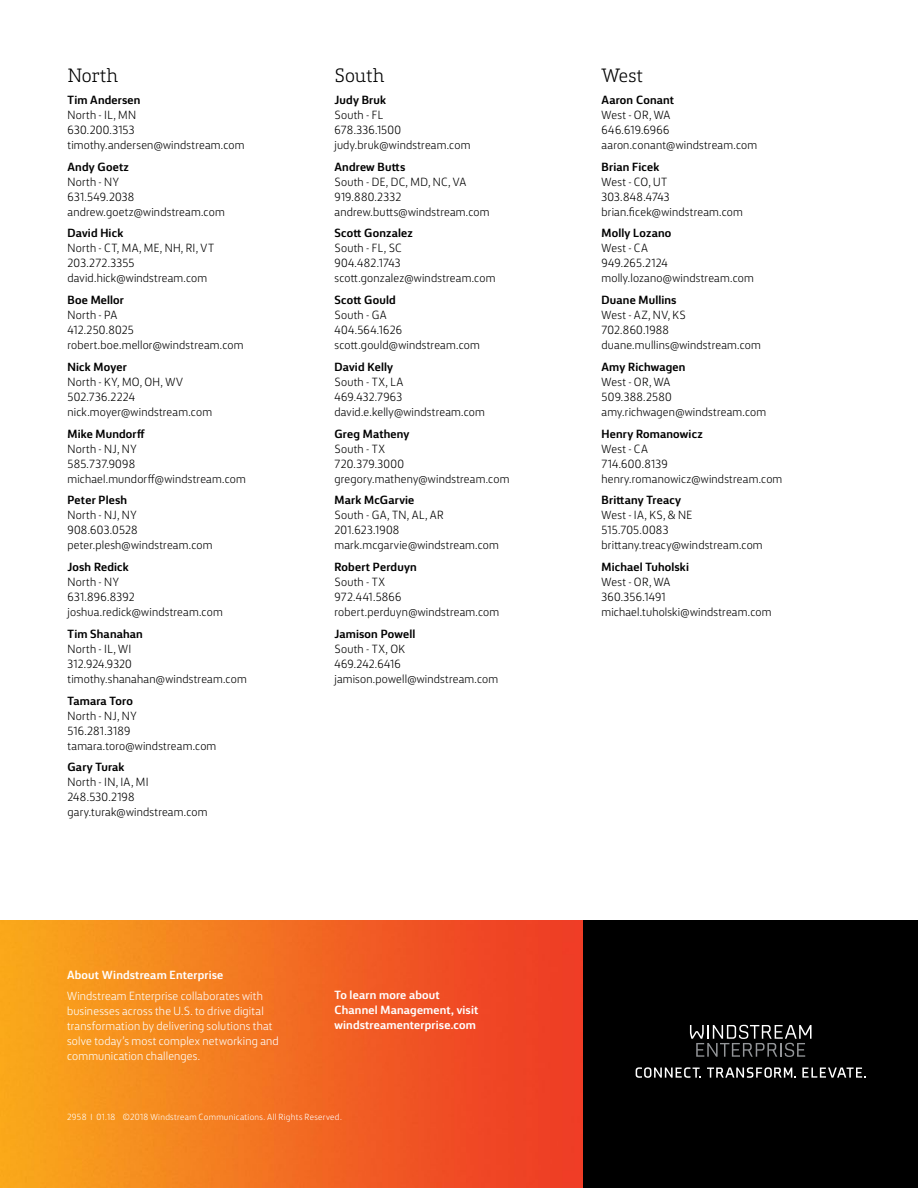
<style>
.page{position:relative;width:918px;height:1188px;background:#fff}
.page>*{position:absolute;margin:0;border:0;box-sizing:border-box;transform-origin:0 0}
.t1{font:300 19.5px "FS Silas Slab";letter-spacing:-.005em;color:#000}
.t2{font:300 12px/15px "FS Silas Sans";letter-spacing:.015em;color:#000}
.t3{font:700 12px "FS Silas Sans";letter-spacing:.015em;color:#000}
.t4{font:300 12px/15px "FS Silas Sans";letter-spacing:.015em;color:#fff}
.t5{font:700 12px/15px "FS Silas Sans";letter-spacing:.015em;color:#fff}
.t6{font:300 9px "FS Silas Sans";letter-spacing:.035em;color:#fff}
</style>
<div class="page">
<img style="left:0;top:920px;width:584px;height:268px">
<div style="left:584px;top:920px;width:334px;height:268px;background:#000"></div>
<svg style="left:690px;top:1025px;width:122px;height:32px"></svg>
<svg style="left:636px;top:1067px;width:65px;height:11px"></svg>
<svg style="left:707px;top:1067px;width:89px;height:11px"></svg>
<svg style="left:802px;top:1068px;width:64px;height:10px"></svg>
<h1 class="t1" style="left:68px;top:60px;width:52px">North</h1>
<p class="t3" style="left:68px;top:90px;width:75px">Tim Andersen</p>
<p class="t2" style="left:68px;top:106px;width:179px">North - IL, MN<br>630.200.3153 timothy.andersen@windstream.com</p>
<p class="t3" style="left:68px;top:156px;width:63px">Andy Goetz</p>
<p class="t2" style="left:68px;top:173px;width:159px">North - NY<br>631.549.2038 andrew.goetz@windstream.com</p>
<p class="t3" style="left:68px;top:223px;width:57px">David Hick</p>
<p class="t2" style="left:68px;top:240px;width:148px">North - CT, MA, ME, NH, RI, VT<br>203.272.3355 david.hick@windstream.com</p>
<p class="t3" style="left:68px;top:290px;width:58px">Boe Mellor</p>
<p class="t2" style="left:68px;top:307px;width:178px">North - PA<br>412.250.8025 robert.boe.mellor@windstream.com</p>
<p class="t3" style="left:68px;top:357px;width:61px">Nick Moyer</p>
<p class="t2" style="left:68px;top:373px;width:146px">North - KY, MO, OH, WV<br>502.736.2224 nick.moyer@windstream.com</p>
<p class="t3" style="left:68px;top:423px;width:79px">Mike Mundorff</p>
<p class="t2" style="left:68px;top:440px;width:180px">North - NJ, NY<br>585.737.9098 michael.mundorff@windstream.com</p>
<p class="t3" style="left:68px;top:490px;width:61px">Peter Plesh</p>
<p class="t2" style="left:68px;top:507px;width:146px">North - NJ, NY<br>908.603.0528 peter.plesh@windstream.com</p>
<p class="t3" style="left:68px;top:557px;width:63px">Josh Redick</p>
<p class="t2" style="left:68px;top:574px;width:157px">North - NY<br>631.896.8392 joshua.redick@windstream.com</p>
<p class="t3" style="left:68px;top:624px;width:77px">Tim Shanahan</p>
<p class="t2" style="left:68px;top:640px;width:181px">North - IL, WI<br>312.924.9320 timothy.shanahan@windstream.com</p>
<p class="t3" style="left:68px;top:690px;width:67px">Tamara Toro</p>
<p class="t2" style="left:68px;top:707px;width:150px">North - NJ, NY<br>516.281.3189 tamara.toro@windstream.com</p>
<p class="t3" style="left:68px;top:757px;width:59px">Gary Turak</p>
<p class="t2" style="left:68px;top:774px;width:141px">North - IN, IA, MI<br>248.530.2198 gary.turak@windstream.com</p>
<h1 class="t1" style="left:334px;top:60px;width:51px">South</h1>
<p class="t3" style="left:334px;top:90px;width:53px">Judy Bruk</p>
<p class="t2" style="left:334px;top:106px;width:137px">South - FL<br>678.336.1500 judy.bruk@windstream.com</p>
<p class="t3" style="left:334px;top:156px;width:72px">Andrew Butts</p>
<p class="t2" style="left:334px;top:173px;width:156px">South - DE, DC, MD, NC, VA<br>919.880.2332 andrew.butts@windstream.com</p>
<p class="t3" style="left:334px;top:223px;width:80px">Scott Gonzalez</p>
<p class="t2" style="left:334px;top:240px;width:162px">South - FL, SC<br>904.482.1743 scott.gonzalez@windstream.com</p>
<p class="t3" style="left:334px;top:290px;width:63px">Scott Gould</p>
<p class="t2" style="left:334px;top:307px;width:147px">South - GA<br>404.564.1626 scott.gould@windstream.com</p>
<p class="t3" style="left:334px;top:357px;width:60px">David Kelly</p>
<p class="t2" style="left:334px;top:373px;width:152px">South - TX, LA<br>469.432.7963 david.e.kelly@windstream.com</p>
<p class="t3" style="left:334px;top:423px;width:76px">Greg Matheny</p>
<p class="t2" style="left:334px;top:440px;width:176px">South - TX<br>720.379.3000 gregory.matheny@windstream.com</p>
<p class="t3" style="left:334px;top:490px;width:81px">Mark McGarvie</p>
<p class="t2" style="left:334px;top:507px;width:166px">South - GA, TN, AL, AR<br>201.623.1908 mark.mcgarvie@windstream.com</p>
<p class="t3" style="left:334px;top:557px;width:84px">Robert Perduyn</p>
<p class="t2" style="left:334px;top:574px;width:166px">South - TX<br>972.441.5866 robert.perduyn@windstream.com</p>
<p class="t3" style="left:334px;top:624px;width:82px">Jamison Powell</p>
<p class="t2" style="left:334px;top:640px;width:165px">South - TX, OK<br>469.242.6416 jamison.powell@windstream.com</p>
<p class="t5" style="left:67px;top:966px;width:158px">About Windstream Enterprise</p>
<p class="t4" style="left:67px;top:988px;width:213px">Windstream Enterprise collaborates with businesses across the U.S. to drive digital transformation by delivering solutions that solve today’s most complex networking and communication challenges.</p>
<p class="t5" style="left:334px;top:986px;width:145px">To learn more about<br>Channel Management, visit windstreamenterprise.com</p>
<p class="t6" style="left:67px;top:1111px;width:276px">2958 I 01.18 ©2018 Windstream Communications. All Rights Reserved.</p>
<h1 class="t1" style="left:602px;top:60px;width:43px">West</h1>
<p class="t3" style="left:602px;top:90px;width:74px">Aaron Conant</p>
<p class="t2" style="left:602px;top:106px;width:157px">West - OR, WA<br>646.619.6966 aaron.conant@windstream.com</p>
<p class="t3" style="left:602px;top:156px;width:59px">Brian Ficek</p>
<p class="t2" style="left:602px;top:173px;width:143px">West - CO, UT<br>303.848.4743 brian.ficek@windstream.com</p>
<p class="t3" style="left:602px;top:223px;width:71px">Molly Lozano</p>
<p class="t2" style="left:602px;top:240px;width:154px">West - CA<br>949.265.2124 molly.lozano@windstream.com</p>
<p class="t3" style="left:602px;top:290px;width:77px">Duane Mullins</p>
<p class="t2" style="left:602px;top:307px;width:161px">West - AZ, NV, KS<br>702.860.1988 duane.mullins@windstream.com</p>
<p class="t3" style="left:602px;top:357px;width:85px">Amy Richwagen</p>
<p class="t2" style="left:602px;top:373px;width:166px">West - OR, WA<br>509.388.2580 amy.richwagen@windstream.com</p>
<p class="t3" style="left:602px;top:423px;width:103px">Henry Romanowicz</p>
<p class="t2" style="left:602px;top:440px;width:182px">West - CA<br>714.600.8139 henry.romanowicz@windstream.com</p>
<p class="t3" style="left:602px;top:490px;width:81px">Brittany Treacy</p>
<p class="t2" style="left:602px;top:507px;width:163px">West - IA, KS, &amp; NE<br>515.705.0083 brittany.treacy@windstream.com</p>
<p class="t3" style="left:602px;top:557px;width:89px">Michael Tuholski</p>
<p class="t2" style="left:602px;top:574px;width:171px">West - OR, WA<br>360.356.1491 michael.tuholski@windstream.com</p>
</div>
